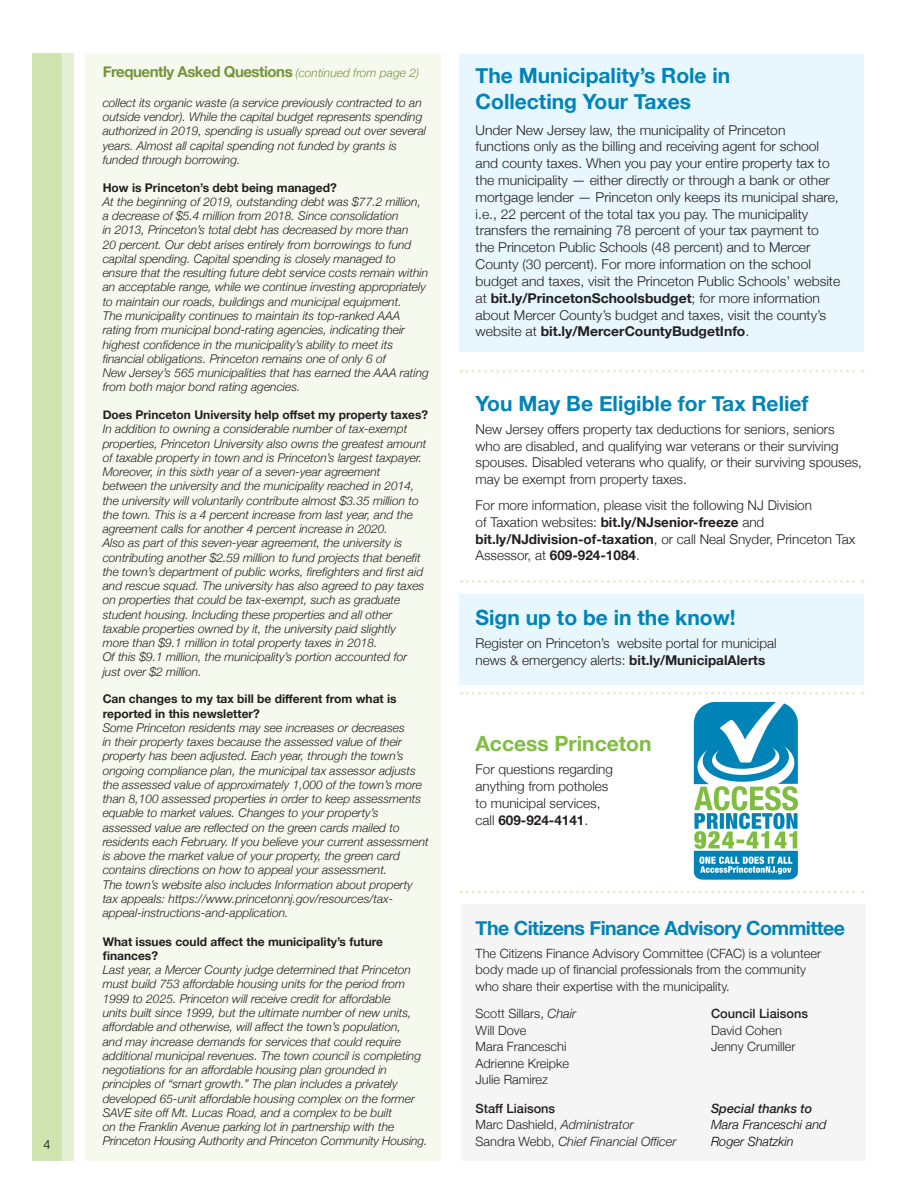
<style>
.page{position:relative;width:919px;height:1189px;background:#fff}
.page>*{position:absolute;margin:0;border:0;box-sizing:border-box;transform-origin:0 0}
.t1{font:700 21px/25.5px "Helvetica Neue";color:#0084b7}
.t2{font:700 21px "Helvetica Neue";color:#7fbd41}
.t3{font:700 19.5px "Helvetica Neue";letter-spacing:-.025em;color:#0084b7}
.t4{font:700 15px "Helvetica Neue";letter-spacing:-.03em;color:#76933c}
.t5{font:300 13.5px/16.8px "Helvetica Neue";color:#231f20}
.t6{font:300 12.75px/16.5px "Helvetica Neue";color:#231f20}
.t7{font:italic 300 12.75px/16.5px "Helvetica Neue";color:#231f20}
.t8{font:italic 300 12.75px/16.5px "Helvetica Neue";color:#040503}
.t9{font:500 12.75px "Helvetica Neue";color:#231f20}
.t10{font:italic 500 12.75px "Helvetica Neue";color:#231f20}
.t11{font:300 12.75px "Helvetica Neue";color:#040503}
.t12{font:italic 300 12px/14.2px "Helvetica Neue";color:#231f20}
.t13{font:700 12px/14.2px "Helvetica Neue";color:#231f20}
.s1{font-weight:300;font-style:italic;font-size:12px}
.s2{font-weight:700}
.s3{font-style:italic}
.s4{font-weight:500;font-style:normal}
.s5{font-style:normal}
</style>
<div class="page">
<div style="left:32px;top:53px;width:42px;height:1107px;background:#e4f0d4"></div>
<div style="left:32px;top:53px;width:30px;height:1107px;background:#cfe4ae"></div>
<img style="left:693px;top:701px;width:105px;height:179px">
<div style="left:85px;top:53px;width:355px;height:1107px;background:#f6faee"></div>
<div style="left:459px;top:594px;width:404px;height:90px;background:#e8f6fd"></div>
<div style="left:459px;top:54px;width:404px;height:298px;background:#e8f6fd"></div>
<div style="left:461px;top:903px;width:403px;height:257px;background:#f5f5f6"></div>
<svg style="left:461px;top:369px;width:401px;height:3px"></svg>
<svg style="left:461px;top:580px;width:401px;height:3px"></svg>
<svg style="left:461px;top:890px;width:401px;height:3px"></svg>
<svg style="left:461px;top:692px;width:401px;height:2px"></svg>
<p class="t11" style="left:43px;top:1133px;width:9px">4</p>
<p class="t4" style="left:103px;top:60px;width:318px">Frequently Asked Questions <span class="s1">(continued from page 2)</span></p>
<p class="t12" style="left:103px;top:95px;width:325px">collect its organic waste (a service previously contracted to an outside vendor). While the capital budget represents spending authorized in 2019, spending is usually spread out over several years. Almost all capital spending not funded by grants is funded through borrowing.</p>
<p class="t13" style="left:103px;top:180px;width:235px">How is Princeton’s debt being managed?</p>
<p class="t12" style="left:103px;top:194px;width:327px">At the beginning of 2019, outstanding debt was $77.2 million, a decrease of $5.4 million from 2018. Since consolidation<br>in 2013, Princeton’s total debt has decreased by more than<br>20 percent. Our debt arises entirely from borrowings to fund capital spending. Capital spending is closely managed to ensure that the resulting future debt service costs remain within an acceptable range, while we continue investing appropriately to maintain our roads, buildings and municipal equipment.<br>The municipality continues to maintain its top-ranked AAA rating from municipal bond-rating agencies, indicating their highest confidence in the municipality’s ability to meet its financial obligations. Princeton remains one of only 6 of<br>New Jersey’s 565 municipalities that has earned the AAA rating from both major bond rating agencies.</p>
<p class="t13" style="left:103px;top:408px;width:327px">Does Princeton University help offset my property taxes?</p>
<p class="t12" style="left:103px;top:421px;width:325px">In addition to owning a considerable number of tax-exempt properties, Princeton University also owns the greatest amount of taxable property in town and is Princeton’s largest taxpayer.<br>Moreover, in this sixth year of a seven-year agreement between the university and the municipality reached in 2014, the university will voluntarily contribute almost $3.35 million to the town. This is a 4 percent increase from last year, and the agreement calls for another 4 percent increase in 2020.<br>Also as part of this seven-year agreement, the university is contributing another $2.59 million to fund projects that benefit the town’s department of public works, firefighters and first aid and rescue squad. The university has also agreed to pay taxes on properties that could be tax-exempt, such as graduate student housing. Including these properties and all other taxable properties owned by it, the university paid slightly<br>more than $9.1 million in total property taxes in 2018.<br>Of this $9.1 million, the municipality’s portion accounted for just over $2 million.</p>
<p class="t13" style="left:103px;top:692px;width:295px">Can changes to my tax bill be different from what is reported in this newsletter?</p>
<p class="t12" style="left:103px;top:719px;width:327px">Some Princeton residents may see increases or decreases<br>in their property taxes because the assessed value of their property has been adjusted. Each year, through the town’s ongoing compliance plan, the municipal tax assessor adjusts the assessed value of approximately 1,000 of the town’s more than 8,100 assessed properties in order to keep assessments equable to market values. Changes to your property’s assessed value are reflected on the green cards mailed to residents each February. If you believe your current assessment is above the market value of your property, the green card contains directions on how to appeal your assessment.<br>The town’s website also includes Information about property tax appeals: https://www.princetonnj.gov/resources/tax&shy;appeal-instructions-and-application.</p>
<p class="t13" style="left:103px;top:934px;width:282px">What issues could affect the municipality’s future finances?</p>
<p class="t12" style="left:103px;top:961px;width:326px">Last year, a Mercer County judge determined that Princeton must build 753 affordable housing units for the period from 1999 to 2025. Princeton will receive credit for affordable<br>units built since 1999, but the ultimate number of new units, affordable and otherwise, will affect the town’s population,<br>and may increase demands for services that could require additional municipal revenues. The town council is completing negotiations for an affordable housing plan grounded in principles of “smart growth.” The plan includes a privately developed 65-unit affordable housing complex on the former SAVE site off Mt. Lucas Road, and a complex to be built<br>on the Franklin Avenue parking lot in partnership with the Princeton Housing Authority and Princeton Community Housing.</p>
<h1 class="t1" style="left:475px;top:64px;width:256px">The Municipality’s Role in<br>Collecting Your Taxes</h1>
<p class="t5" style="left:475px;top:120px;width:366px">Under New Jersey law, the municipality of Princeton functions only as the billing and receiving agent for school and county taxes. When you pay your entire property tax to the municipality — either directly or through a bank or other mortgage lender — Princeton only keeps its municipal share, i.e., 22 percent of the total tax you pay. The municipality transfers the remaining 78 percent of your tax payment to the Princeton Public Schools (48 percent) and to Mercer County (30 percent). For more information on the school budget and taxes, visit the Princeton Public Schools’ website at <span class="s2">bit.ly/PrincetonSchoolsbudget</span>; for more information about Mercer County’s budget and taxes, visit the county’s website at <span class="s2">bit.ly/MercerCountyBudgetInfo</span>.</p>
<h1 class="t1" style="left:475px;top:391px;width:334px">You May Be Eligible for Tax Relief</h1>
<p class="t5" style="left:475px;top:419px;width:388px">New Jersey offers property tax deductions for seniors, seniors who are disabled, and qualifying war veterans or their surviving spouses. Disabled veterans who qualify, or their surviving spouses, may be exempt from property taxes.</p>
<p class="t5" style="left:475px;top:495px;width:381px">For more information, please visit the following NJ Division<br>of Taxation websites: <span class="s2">bit.ly/NJsenior-freeze</span> and <span class="s2">bit.ly/NJdivision-of-taxation</span>, or call Neal Snyder, Princeton Tax Assessor, at <span class="s2">609-924-1084</span>.</p>
<h1 class="t1" style="left:475px;top:605px;width:261px">Sign up to be in the know!</h1>
<p class="t5" style="left:475px;top:633px;width:302px">Register on Princeton’s website portal for municipal news &amp; emergency alerts: <span class="s2">bit.ly/MunicipalAlerts</span></p>
<h1 class="t2" style="left:475px;top:727px;width:177px">Access Princeton</h1>
<p class="t5" style="left:475px;top:759px;width:139px">For questions regarding anything from potholes to municipal services, call <span class="s2">609-924-4141</span>.</p>
<h2 class="t3" style="left:475px;top:912px;width:371px">The Citizens Finance Advisory Committee</h2>
<p class="t6" style="left:475px;top:943px;width:347px">The Citizens Finance Advisory Committee (CFAC) is a volunteer body made up of financial professionals from the community who share their expertise with the municipality.</p>
<p class="t6" style="left:475px;top:1004px;width:102px">Scott Sillars, <span class="s3">Chair<br></span>Will Dove<br>Mara Franceschi<br>Adrienne Kreipke<br>Julie Ramirez</p>
<p class="t7" style="left:475px;top:1098px;width:202px"><span class="s4">Staff Liaisons<br></span><span class="s5">Marc Dashield,</span> Administrator<br><span class="s5">Sandra Webb,</span> Chief Financial Officer</p>
<p class="t9" style="left:710px;top:1003px;width:98px">Council Liaisons</p>
<p class="t6" style="left:710px;top:1020px;width:86px">David Cohen<br>Jenny Crumiller</p>
<p class="t10" style="left:710px;top:1097px;width:103px">Special thanks to</p>
<p class="t8" style="left:710px;top:1115px;width:117px">Mara Franceschi and<br>Roger Shatzkin</p>
</div>
